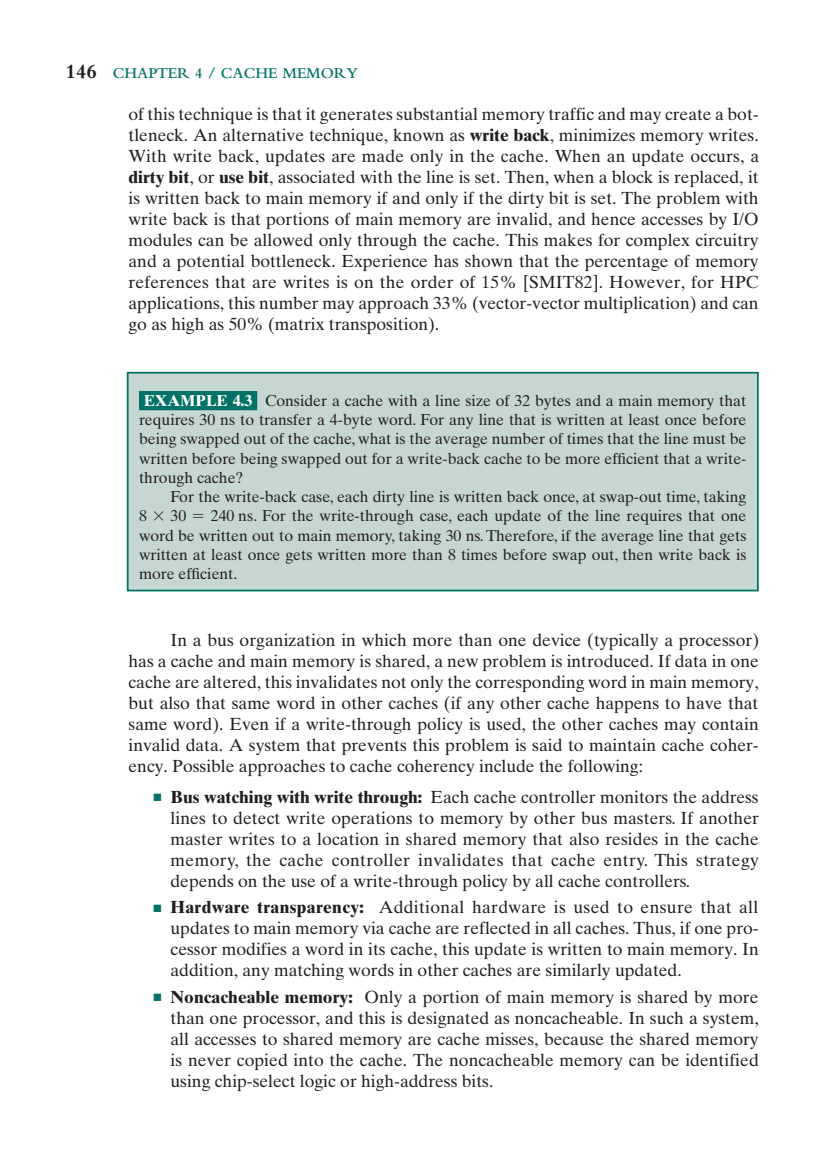
<style>
.page{position:relative;width:823px;height:1171px;background:#fff}
.page>*{position:absolute;margin:0;border:0;box-sizing:border-box;transform-origin:0 0}
.t1{font:17.5px/21px "Times Ten LT Std";color:#231f20;text-align:justify}
.t2{font:15.75px "Times Ten LT Std";color:#231f20}
.t3{font:600 15.75px "Bembo Std";color:#007366}
.s1{font-weight:700;font-size:21px;color:#231f20}
.s2{font-weight:700}
.s3{font-weight:700;color:#fff}
.s4{font-family:"Pearson MATHPRO02"}
.s5{font-family:"Pearson MATHPRO08"}
.s6{color:#007366}
</style>
<div class="page">
<div style="left:128px;top:373px;width:630px;height:217px;background:#c5d6d3"></div>
<div style="left:139px;top:391px;width:118px;height:19px;background:#007366"></div>
<div style="left:127px;top:372px;width:632px;height:219px;border:2px solid #007366"></div>
<p class="t3" style="left:66px;top:65px;width:95px"><span class="s1">146</span> CHAPTER</p>
<p class="t3" style="left:195px;top:65px;width:51px">4 / CACH</p>
<p class="t3" style="left:268px;top:65px;width:91px">E MEMORY</p>
<p class="t1" style="left:129px;top:104px;width:632px">of this technique is that it generates substantial memory traffic and may create a bot&shy;tleneck. An alternative technique, known as <span class="s2">write back</span>, minimizes memory writes.<br>With write back, updates are made only in the cache. When an update occurs, a <span class="s2">dirty bit</span>, or <span class="s2">use bit</span>, associated with the line is set. Then, when a block is replaced, it is written back to main memory if and only if the dirty bit is set. The problem with write back is that portions of main memory are invalid, and hence accesses by I/O modules can be allowed only through the cache. This makes for complex circuitry and a potential bottleneck. Experience has shown that the percentage of memory references that are writes is on the order of 15% [SMIT82]. However, for HPC applications, this number may approach 33% (vector-vector multiplication) and can go as high as 50% (matrix transposition).</p>
<p class="t2" style="left:144px;top:391px;width:604px"><span class="s3">EXAMPLE 4.3</span> Consider a cache with a line size of 32 bytes and a main memory that</p>
<p class="t2" style="left:139px;top:410px;width:609px">requires 30 ns to transfer a 4-byte word. For any line that is written at least once before</p>
<p class="t2" style="left:139px;top:429px;width:609px">being swapped out of the cache, what is the average number of times that the line must be</p>
<p class="t2" style="left:139px;top:449px;width:609px">written before being swapped out for a write-back cache to be more efficient that a write-</p>
<p class="t2" style="left:139px;top:468px;width:106px">through cache?</p>
<p class="t2" style="left:171px;top:487px;width:577px">For the write-back case, each dirty line is written back once, at swap-out time, taking</p>
<p class="t2" style="left:139px;top:506px;width:609px">8 <span class="s4">*</span> 30 <span class="s5">=</span> 240 ns. For the write-through case, each update of the line requires that one</p>
<p class="t2" style="left:139px;top:526px;width:609px">word be written out to main memory, taking 30 ns. Therefore, if the average line that gets</p>
<p class="t2" style="left:139px;top:545px;width:609px">written at least once gets written more than 8 times before swap out, then write back is</p>
<p class="t2" style="left:139px;top:564px;width:100px">more efficient.</p>
<p class="t1" style="left:129px;top:629px;width:632px;text-indent:42px">In a bus organization in which more than one device (typically a processor) has a cache and main memory is shared, a new problem is introduced. If data in one cache are altered, this invalidates not only the corresponding word in main memory, but also that same word in other caches (if any other cache happens to have that same word). Even if a write--through policy is used, the other caches may contain invalid data. A system that prevents this problem is said to maintain cache coher&shy;ency. Possible approaches to cache coherency include the following:</p>
<p class="t1" style="left:171px;top:786px;width:590px;text-indent:-18px"><span class="s6">■</span> <span class="s2">Bus watching with write through:</span> Each cache controller monitors the address lines to detect write operations to memory by other bus masters. If another master writes to a location in shared memory that also resides in the cache memory, the cache controller invalidates that cache entry. This strategy depends on the use of a write-through policy by all cache controllers.</p>
<p class="t1" style="left:171px;top:897px;width:590px;text-indent:-18px"><span class="s6">■</span> <span class="s2">Hardware transparency:</span> Additional hardware is used to ensure that all updates to main memory via cache are reflected in all caches. Thus, if one pro&shy;cessor modifies a word in its cache, this update is written to main memory. In addition, any matching words in other caches are similarly updated.</p>
<p class="t1" style="left:171px;top:986px;width:590px;text-indent:-18px"><span class="s6">■</span> <span class="s2">Noncacheable memory:</span> Only a portion of main memory is shared by more than one processor, and this is designated as noncacheable. In such a system, all accesses to shared memory are cache misses, because the shared memory is never copied into the cache. The noncacheable memory can be identified using chip-select logic or high-address bits.</p>
</div>
